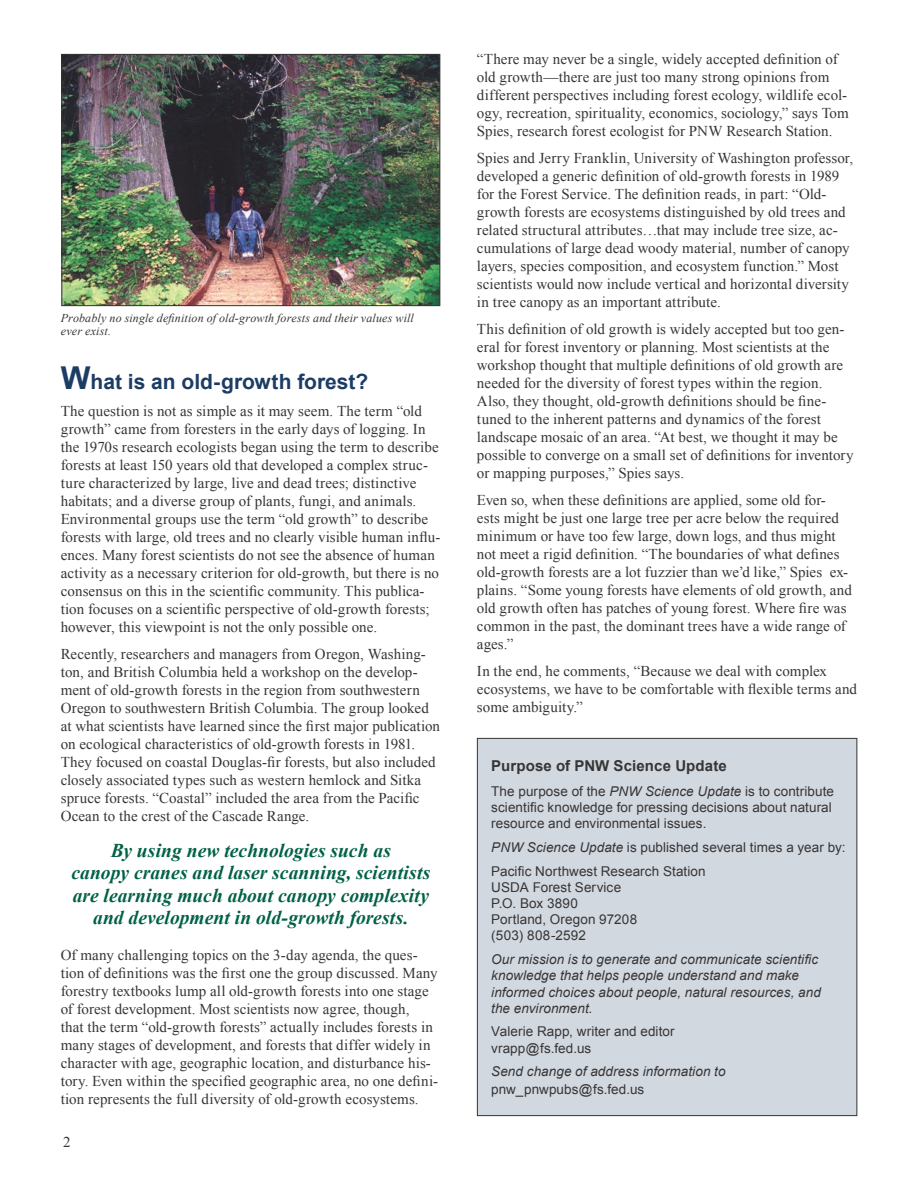
<style>
.page{position:relative;width:918px;height:1188px;background:#fff}
.page>*{position:absolute;margin:0;border:0;box-sizing:border-box;transform-origin:0 0}
.t1{font:700 21px "Arial";color:#1c3c64}
.t2{font:italic 700 19.5px/22.5px "Times New Roman";letter-spacing:.005em;color:#006146;text-align:center}
.t3{font:15px/18px "Times New Roman";letter-spacing:.005em;color:#373535}
.t4{font:700 15px "Arial";letter-spacing:.01em;color:#373535}
.t5{font:13.5px/16.2px "Arial";letter-spacing:.005em;color:#373535}
.t6{font:italic 13.5px/16.2px "Arial";letter-spacing:.005em;color:#373535}
.t7{font:italic 12px/13.5px "Times New Roman";letter-spacing:.015em;color:#373535}
.s1{font-size:31.5px}
.s2{font-style:italic}
</style>
<div class="page">
<div style="left:477px;top:738px;width:380px;height:378px;background:#d2d8e0"></div>
<div style="left:477px;top:738px;width:380px;height:378px;border:1px solid #373535"></div>
<img style="left:63px;top:56px;width:375px;height:248px">
<div style="left:61px;top:54px;width:379px;height:252px;border:1px solid #373535"></div>
<p class="t7" style="left:61px;top:311px;width:355px">Probably no single definition of old-growth forests and their values will ever exist.</p>
<h1 class="t1" style="left:61px;top:367px;width:309px"><span class="s1">W</span>hat is an old-growth forest?</h1>
<p class="t3" style="left:61px;top:402px;width:381px">The question is not as simple as it may seem. The term “old growth” came from foresters in the early days of logging. In the 1970s research ecologists began using the term to describe forests at least 150 years old that developed a complex struc&shy;ture characterized by large, live and dead trees; distinctive habitats; and a diverse group of plants, fungi, and animals.<br>Environmental groups use the term “old growth” to describe forests with large, old trees and no clearly visible human influ&shy;ences. Many forest scientists do not see the absence of human activity as a necessary criterion for old-growth, but there is no consensus on this in the scientific community. This publica&shy;tion focuses on a scientific perspective of old-growth forests; however, this viewpoint is not the only possible one.</p>
<p class="t3" style="left:61px;top:645px;width:381px">Recently, researchers and managers from Oregon, Washing&shy;ton, and British Columbia held a workshop on the develop&shy;ment of old-growth forests in the region from southwestern Oregon to southwestern British Columbia. The group looked at what scientists have learned since the first major publication on ecological characteristics of old-growth forests in 1981.<br>They focused on coastal Douglas-fir forests, but also included closely associated types such as western hemlock and Sitka spruce forests. “Coastal” included the area from the Pacific Ocean to the crest of the Cascade Range.</p>
<h2 class="t2" style="left:71px;top:839px;width:360px">By using new technologies such as<br>canopy cranes and laser scanning, scientists are learning much about canopy complexity and development in old-growth forests.</h2>
<p class="t3" style="left:61px;top:946px;width:379px">Of many challenging topics on the 3-day agenda, the ques&shy;tion of definitions was the first one the group discussed. Many forestry textbooks lump all old-growth forests into one stage of forest development. Most scientists now agree, though,<br>that the term “old-growth forests” actually includes forests in many stages of development, and forests that differ widely in character with age, geographic location, and disturbance his&shy;tory. Even within the specified geographic area, no one defini&shy;tion represents the full diversity of old-growth ecosystems.</p>
<p class="t3" style="left:63px;top:1132px;width:9px">2</p>
<p class="t3" style="left:477px;top:50px;width:373px">“There may never be a single, widely accepted definition of old growth—there are just too many strong opinions from different perspectives including forest ecology, wildlife ecol&shy;ogy, recreation, spirituality, economics, sociology,” says Tom Spies, research forest ecologist for PNW Research Station.</p>
<p class="t3" style="left:477px;top:149px;width:378px">Spies and Jerry Franklin, University of Washington professor, developed a generic definition of old-growth forests in 1989 for the Forest Service. The definition reads, in part: “Old&shy;growth forests are ecosystems distinguished by old trees and related structural attributes…that may include tree size, ac&shy;cumulations of large dead woody material, number of canopy layers, species composition, and ecosystem function.” Most scientists would now include vertical and horizontal diversity in tree canopy as an important attribute.</p>
<p class="t3" style="left:477px;top:320px;width:378px">This definition of old growth is widely accepted but too gen&shy;eral for forest inventory or planning. Most scientists at the workshop thought that multiple definitions of old growth are needed for the diversity of forest types within the region.<br>Also, they thought, old-growth definitions should be fine&shy;tuned to the inherent patterns and dynamics of the forest landscape mosaic of an area. “At best, we thought it may be possible to converge on a small set of definitions for inventory or mapping purposes,” Spies says.</p>
<p class="t3" style="left:477px;top:491px;width:376px">Even so, when these definitions are applied, some old for&shy;ests might be just one large tree per acre below the required minimum or have too few large, down logs, and thus might not meet a rigid definition. “The boundaries of what defines old-growth forests are a lot fuzzier than we’d like,” Spies ex&shy;plains. “Some young forests have elements of old growth, and old growth often has patches of young forest. Where fire was common in the past, the dominant trees have a wide range of ages.”</p>
<p class="t3" style="left:477px;top:662px;width:382px">In the end, he comments, “Because we deal with complex ecosystems, we have to be comfortable with flexible terms and some ambiguity.”</p>
<p class="t4" style="left:491px;top:755px;width:237px">Purpose of PNW Science Update</p>
<p class="t5" style="left:491px;top:783px;width:344px">The purpose of the <span class="s2">PNW Science Update</span> is to contribute scientific knowledge for pressing decisions about natural resource and environmental issues.</p>
<p class="t5" style="left:491px;top:835px;width:356px;line-height:23.7px"><span class="s2">PNW Science Update</span> is published several times a year by:<br>Pacific Northwest Research Station</p>
<p class="t5" style="left:491px;top:879px;width:147px">USDA Forest Service<br>P.O. Box 3890<br>Portland, Oregon 97208 (503) 808-2592</p>
<p class="t6" style="left:491px;top:951px;width:331px">Our mission is to generate and communicate scientific knowledge that helps people understand and make informed choices about people, natural resources, and the environment.</p>
<p class="t5" style="left:491px;top:1024px;width:185px">Valerie Rapp, writer and editor vrapp@fs.fed.us</p>
<p class="t6" style="left:491px;top:1063px;width:236px">Send change of address information to</p>
<p class="t5" style="left:491px;top:1081px;width:155px">pnw_pnwpubs@fs.fed.us</p>
</div>
